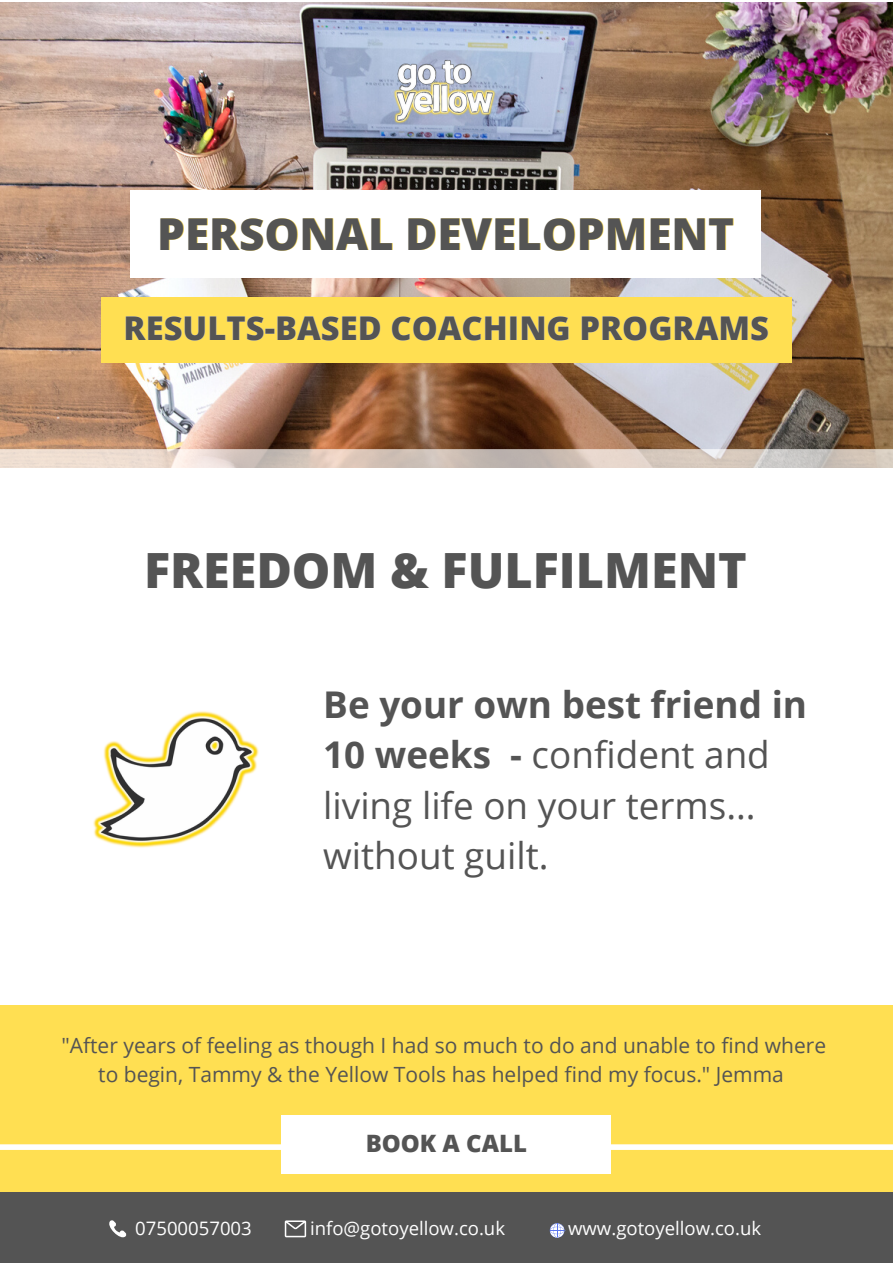
<style>
.page{position:relative;width:893px;height:1264px;background:#fff}
.page>*{position:absolute;margin:0;border:0;box-sizing:border-box;transform-origin:0 0}
.t1{font:800 48.6px "Open Sans";color:#545454}
.t2{font:800 43.95px "Open Sans";color:#545454}
.t3{font:36.75px/50.6px "Open Sans";color:#545454}
.t4{font:800 32.7px "Open Sans";color:#545454}
.t5{font:800 24px "Open Sans";color:#545454}
.t6{font:21px/29.2px "Open Sans";color:#545454;text-align:center}
.t7{font:18.6px "Open Sans";color:#fff}
.s1{font-weight:700}
</style>
<div class="page">
<img style="left:0;top:2px;width:892px;height:447px">
<div style="left:0;top:1005px;width:892px;height:211px;background:#ffdf52"></div>
<div style="left:0;top:1144px;width:892px;height:5px;background:#fff"></div>
<div style="left:281px;top:1115px;width:330px;height:58px;background:#fff"></div>
<img style="left:93px;top:711px;width:166px;height:137px">
<div style="left:131px;top:191px;width:630px;height:87px;background:#fff"></div>
<div style="left:101px;top:297px;width:690px;height:66px;background:#ffdf52"></div>
<div style="left:0;top:1192px;width:892px;height:70px;background:#545454"></div>
<svg style="left:109px;top:1220px;width:17px;height:18px"></svg>
<svg style="left:285px;top:1220px;width:21px;height:17px"></svg>
<svg style="left:549px;top:1223px;width:15px;height:14px"></svg>
<img style="left:390px;top:45px;width:108px;height:88px">
<svg style="left:0;top:449px;width:892px;height:19px;background:#d8cac1"></svg>
<h2 class="t2" style="left:157px;top:203px;width:578px">PERSONAL DEVELOPMENT</h2>
<h3 class="t4" style="left:123px;top:305px;width:647px">RESULTS-BASED COACHING PROGRAMS</h3>
<h1 class="t1" style="left:144px;top:536px;width:604px">FREEDOM &amp; FULFILMENT</h1>
<h3 class="t3" style="left:323px;top:678px;width:485px"><span class="s1">Be your own best friend in<br>10 weeks -</span> confident and living life on your terms... without guilt.</h3>
<p class="t6" style="left:61px;top:1029px;width:766px">"After years of feeling as though I had so much to do and unable to find where to begin, Tammy &amp; the Yellow Tools has helped find my focus." Jemma</p>
<p class="t5" style="left:365px;top:1126px;width:163px">BOOK A CALL</p>
<p class="t7" style="left:135px;top:1215px;width:118px">07500057003</p>
<p class="t7" style="left:310px;top:1215px;width:196px">info@gotoyellow.co.uk</p>
<p class="t7" style="left:568px;top:1215px;width:194px">www.gotoyellow.co.uk</p>
</div>
